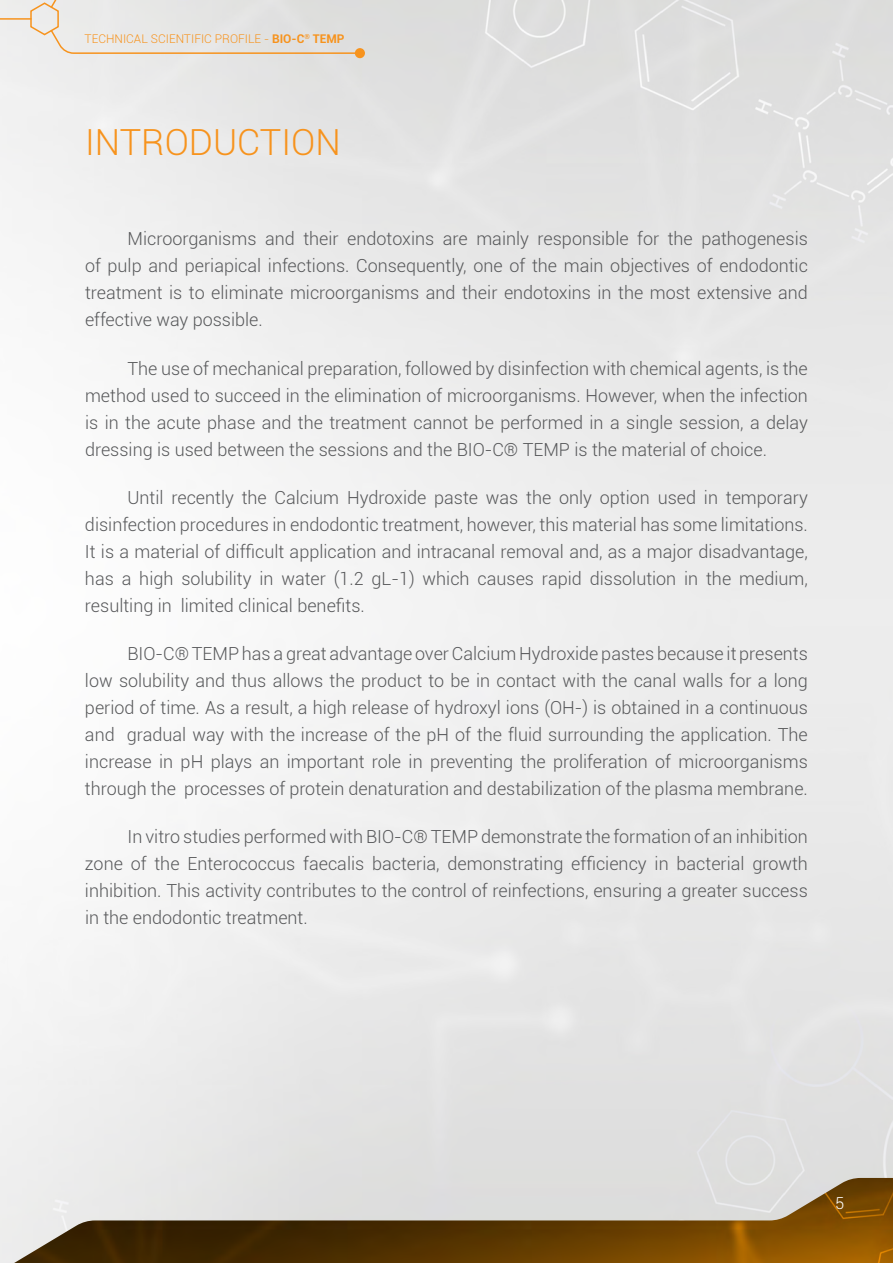
<style>
.page{position:relative;width:893px;height:1263px;background:#fff}
.page>*{position:absolute;margin:0;border:0;box-sizing:border-box;transform-origin:0 0}
.t1{font:300 36px "Roboto";color:#f7931d}
.t2{font:300 18px/27px "Roboto";color:#57585a;text-align:justify}
.t3{font:300 16.5px "Roboto";color:#fff}
.t4{font:300 12px "Roboto";color:#f7931d}
.s1{font-weight:700}
</style>
<div class="page">
<hr style="left:0;top:18px;width:31px;height:2px;background:#f7931d">
<div style="left:355px;top:48px;width:10px;height:10px;background:#f7931d;border-radius:50%"></div>
<svg style="left:29px;top:0;width:327px;height:55px;background:#e5e2dd"></svg>
<img style="left:0;top:1178px;width:893px;height:85px">
<p class="t4" style="left:85px;top:30px;width:261px">TECHNICAL SCIENTIFIC PROFILE - <span class="s1">BIO-C</span><sup>®</sup> <span class="s1">TEMP</span></p>
<h1 class="t1" style="left:85px;top:117px;width:257px">INTRODUCTION</h1>
<p class="t2" style="left:85px;top:225px;width:724px;text-indent:43px">Microorganisms and their endotoxins are mainly responsible for the pathogenesis of pulp and periapical infections. Consequently, one of the main objectives of endodontic treatment is to eliminate microorganisms and their endotoxins in the most extensive and effective way possible.</p>
<p class="t2" style="left:85px;top:354px;width:724px;text-indent:43px">The use of mechanical preparation, followed by disinfection with chemical agents, is the method used to succeed in the elimination of microorganisms. However, when the infection is in the acute phase and the treatment cannot be performed in a single session, a delay dressing is used between the sessions and the BIO-C® TEMP is the material of choice.</p>
<p class="t2" style="left:85px;top:483px;width:724px;text-indent:43px">Until recently the Calcium Hydroxide paste was the only option used in temporary disinfection procedures in endodontic treatment, however, this material has some limitations.<br>It is a material of difficult application and intracanal removal and, as a major disadvantage, has a high solubility in water (1.2 gL-1) which causes rapid dissolution in the medium, resulting in limited clinical benefits.</p>
<p class="t2" style="left:85px;top:640px;width:724px;text-indent:43px">BIO-C® TEMPhas a great advantage overCalcium Hydroxide pastes because it presents low solubility and thus allows the product to be in contact with the canal walls for a long period of time. As a result, a high release of hydroxyl ions (OH-) is obtained in a continuous and gradual way with the increase of the pH of the fluid surrounding the application. The increase in pH plays an important role in preventing the proliferation of microorganisms through the processes of protein denaturation and destabilization of the plasma membrane.</p>
<p class="t2" style="left:85px;top:823px;width:724px;text-indent:43px">In vitro studies performed with BIO-C® TEMP demonstrate the formation of an inhibition zone of the Enterococcus faecalis bacteria, demonstrating efficiency in bacterial growth inhibition. This activity contributes to the control of reinfections, ensuring a greater success in the endodontic treatment.</p>
<p class="t3" style="left:835px;top:1192px;width:11px">5</p>
</div>
